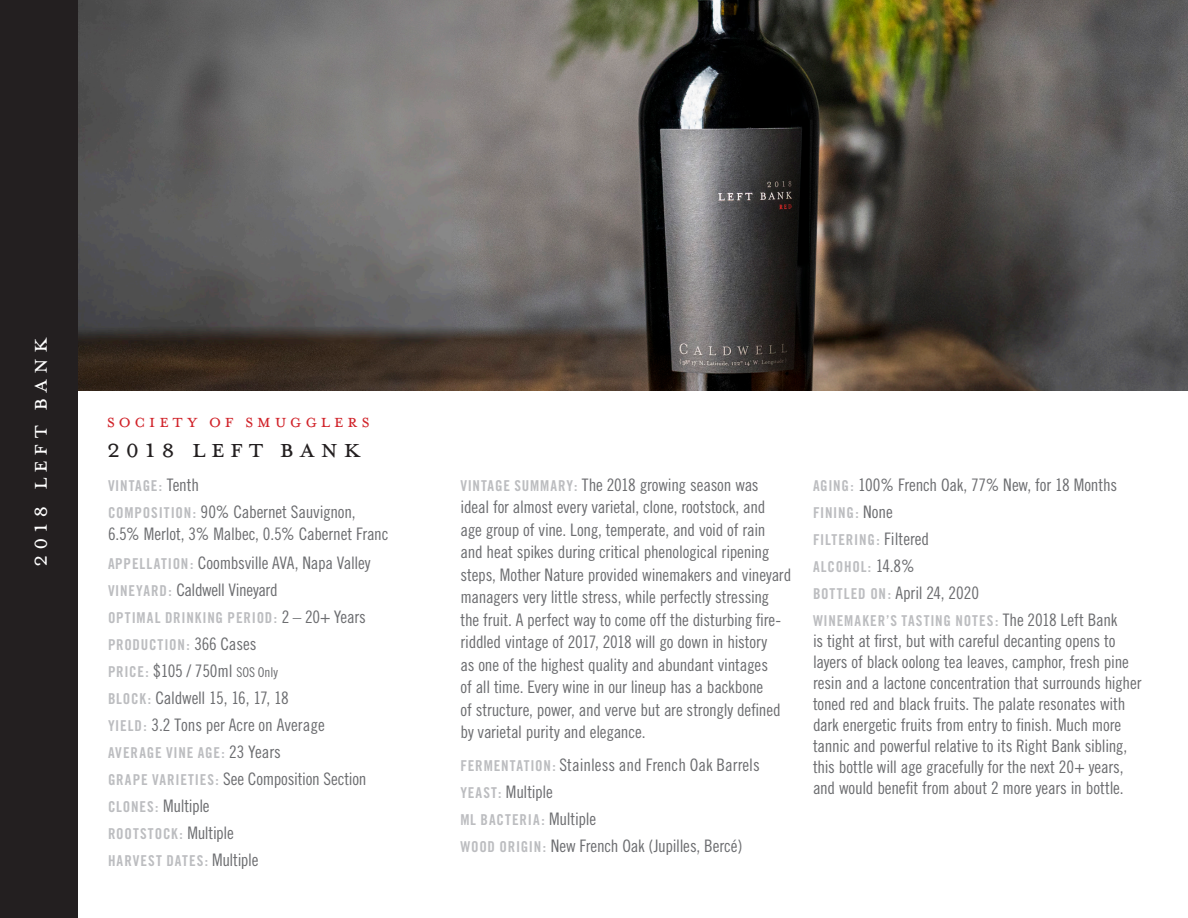
<style>
.page{position:relative;width:1188px;height:918px;background:#fff}
.page>*{position:absolute;margin:0;border:0;box-sizing:border-box;transform-origin:0 0}
.t1{font:30px "Mrs Eaves Small Caps";letter-spacing:.17em;color:#231f20}
.t2{font:27px "Mrs Eaves Small Caps";letter-spacing:.17em;color:#fff}
.body_copy{font:21px "Mrs Eaves Small Caps";letter-spacing:.165em;color:#d1232a}
.body_copy-2{font:17.25px/22.5px "Trade Gothic Cond Eighteen";letter-spacing:-.01em;color:#6c6d70}
.body_copy-3{font:15px "Trade Gothic Bold Cond Twenty";letter-spacing:.05em;color:#bcbdc0}
.body_copy-4{font:15px "Trade Gothic Bold Cond Twenty";letter-spacing:.07em;color:#bcbdc0}
.s1{font-family:"Trade Gothic Cond Eighteen";font-size:17.25px;color:#6c6d70}
.s2{font-family:"Trade Gothic Bold Cond Twenty";font-size:15px;color:#bcbdc0}
.s3{font-size:13.5px}
</style>
<div class="page">
<img style="left:77px;top:0;width:1111px;height:390px">
<div style="left:0;top:0;width:77px;height:918px;background:#231f20"></div>
<p class="t2" style="left:25px;top:567px;width:230px;rotate:-90deg">2018 left bank</p>
<p class="body_copy" style="left:107px;top:410px;width:265px">society of smugglers</p>
<p class="t1" style="left:107px;top:432px;width:255px">2018 left bank</p>
<p class="body_copy-3" style="left:108px;top:476px;width:93px">VINTAGE: <span class="s1">Tenth</span></p>
<p class="body_copy-2" style="left:108px;top:500px;width:282px"><span class="s2">COMPOSITION:</span> 90% Cabernet Sauvignon,<br>6.5% Merlot, 3% Malbec, 0.5% Cabernet Franc</p>
<p class="body_copy-2" style="left:108px;top:551px;width:264px"><span class="s2">APPELLATION:</span> Coombsville AVA, Napa Valley</p>
<p class="body_copy-2" style="left:108px;top:578px;width:171px"><span class="s2">VINEYARD:</span> Caldwell Vineyard</p>
<p class="body_copy-3" style="left:108px;top:608px;width:259px">OPTIMAL DRINKING PERIOD: <span class="s1">2 – 20+ Years</span></p>
<p class="body_copy-3" style="left:108px;top:635px;width:150px">PRODUCTION: <span class="s1">366 Cases</span></p>
<p class="body_copy-2" style="left:108px;top:659px;width:171px"><span class="s2">PRICE:</span> $105 / 750ml <span class="s3">SOS Only</span></p>
<p class="body_copy-2" style="left:108px;top:686px;width:182px"><span class="s2">BLOCK:</span> Caldwell 15, 16, 17, 18</p>
<p class="body_copy-2" style="left:108px;top:713px;width:218px"><span class="s2">YIELD:</span> 3.2 Tons per Acre on Average</p>
<p class="body_copy-3" style="left:108px;top:743px;width:174px">AVERAGE VINE AGE: <span class="s1">23 Years</span></p>
<p class="body_copy-2" style="left:108px;top:767px;width:260px"><span class="s2">GRAPE VARIETIES:</span> See Composition Section</p>
<p class="body_copy-2" style="left:108px;top:794px;width:103px"><span class="s2">CLONES:</span> Multiple</p>
<p class="body_copy-3" style="left:108px;top:824px;width:127px">ROOTSTOCK: <span class="s1">Multiple</span></p>
<p class="body_copy-4" style="left:108px;top:851px;width:152px">HARVEST DATES: <span class="s1">Multiple</span></p>
<p class="body_copy-2" style="left:460px;top:473px;width:332px"><span class="s2">VINTAGE SUMMARY:</span> The 2018 growing season was ideal for almost every varietal, clone, rootstock, and<br>age group of vine. Long, temperate, and void of rain and heat spikes during critical phenological ripening steps, Mother Nature provided winemakers and vineyard managers very little stress, while perfectly stressing the fruit. A perfect way to come off the disturbing fire&shy;riddled vintage of 2017, 2018 will go down in history<br>as one of the highest quality and abundant vintages<br>of all time. Every wine in our lineup has a backbone<br>of structure, power, and verve but are strongly defined by varietal purity and elegance.</p>
<p class="body_copy-2" style="left:813px;top:473px;width:306px"><span class="s2">AGING:</span> 100% French Oak, 77% New, for 18 Months</p>
<p class="body_copy-3" style="left:813px;top:503px;width:81px">FINING: <span class="s1">None</span></p>
<p class="body_copy-3" style="left:813px;top:530px;width:118px">FILTERING: <span class="s1">Filtered</span></p>
<p class="body_copy-3" style="left:813px;top:557px;width:103px">ALCOHOL: <span class="s1">14.8%</span></p>
<p class="body_copy-2" style="left:813px;top:581px;width:168px"><span class="s2">BOTTLED ON:</span> April 24, 2020</p>
<p class="body_copy-3" style="left:813px;top:611px;width:306px">WINEMAKER’S TASTING NOTES: <span class="s1">The 2018 Left Bank</span></p>
<p class="body_copy-2" style="left:813px;top:630px;width:330px;line-height:21px">is tight at first, but with careful decanting opens to layers of black oolong tea leaves, camphor, fresh pine resin and a lactone concentration that surrounds higher toned red and black fruits. The palate resonates with dark energetic fruits from entry to finish. Much more tannic and powerful relative to its Right Bank sibling, this bottle will age gracefully for the next 20+ years, and would benefit from about 2 more years in bottle.</p>
<p class="body_copy-2" style="left:460px;top:753px;width:301px"><span class="s2">FERMENTATION:</span> Stainless and French Oak Barrels</p>
<p class="body_copy-2" style="left:460px;top:780px;width:94px"><span class="s2">YEAST:</span> Multiple</p>
<p class="body_copy-3" style="left:460px;top:811px;width:137px">ML BACTERIA: <span class="s1">Multiple</span></p>
<p class="body_copy-2" style="left:460px;top:834px;width:284px"><span class="s2">WOOD ORIGIN:</span> New French Oak (Jupilles, Bercé)</p>
</div>
